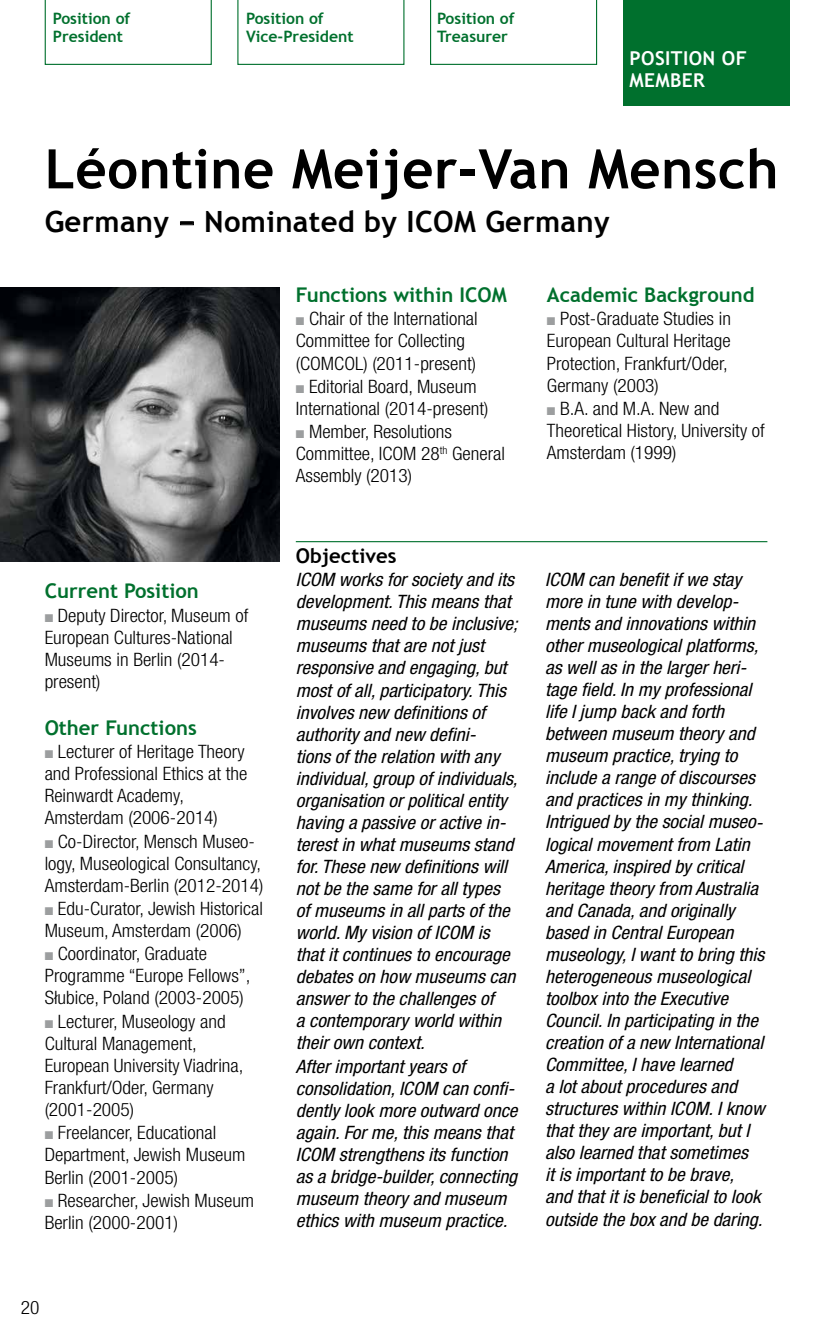
<style>
.page{position:relative;width:830px;height:1340px;background:#fff}
.page>*{position:absolute;margin:0;border:0;box-sizing:border-box;transform-origin:0 0}
.t1{font:700 54.45px "Trebuchet MS";letter-spacing:.01em;color:#000}
.t2{font:700 29.25px "Trebuchet MS";letter-spacing:.01em;color:#000}
.t3{font:700 20.25px "Trebuchet MS";color:#00702d}
.t4{font:700 20.25px "Trebuchet MS";color:#000}
.t5{font:700 19.12px/22.5px "Trebuchet MS";letter-spacing:.02em;color:#fff}
.t6{font:italic condensed 18.45px/22.1px "Helvetica Neue";color:#000;scale:1.05 1}
.t7{font:300 condensed 18.45px/22.1px "Helvetica Neue";color:#000;scale:1.05 1}
.t8{font:700 15.75px/18px "Trebuchet MS";color:#00702d}
.s1{color:#9c9e9f}
</style>
<div class="page">
<svg style="left:45px;top:0;width:167px;height:65px"></svg>
<svg style="left:237px;top:0;width:167px;height:65px"></svg>
<svg style="left:430px;top:0;width:167px;height:65px"></svg>
<img style="left:0;top:287px;width:280px;height:274px">
<div style="left:623px;top:0;width:165px;height:106px;background:#00702d"></div>
<hr style="left:296px;top:541px;width:471px;height:1px;background:#00702d">
<p class="t8" style="left:53px;top:10px;width:79px">Position of<br>President</p>
<p class="t8" style="left:246px;top:10px;width:109px">Position of<br>Vice-President</p>
<p class="t8" style="left:437px;top:10px;width:79px">Position of<br>Treasurer</p>
<p class="t5" style="left:629px;top:47px;width:119px">POSITION OF<br>MEMBER</p>
<h1 class="t1" style="left:45px;top:135px;width:735px">Léontine Meijer-Van Mensch</h1>
<h2 class="t2" style="left:45px;top:204px;width:566px">Germany − Nominated by ICOM Germany</h2>
<p class="t3" style="left:45px;top:578px;width:156px">Current Position</p>
<p class="t7" style="left:45px;top:604px;width:195px"><span class="s1">■</span> Deputy Director, Museum of<br>European Cultures-National<br>Museums in Berlin (2014- present)</p>
<p class="t3" style="left:45px;top:714px;width:154px">Other Functions</p>
<p class="t7" style="left:45px;top:740px;width:194px"><span class="s1">■</span> Lecturer of Heritage Theory and Professional Ethics at the<br>Reinwardt Academy,<br>Amsterdam (2006-2014)</p>
<p class="t7" style="left:45px;top:829px;width:210px"><span class="s1">■</span> Co-Director, Mensch Museo&shy;logy, Museological Consultancy,<br>Amsterdam-Berlin (2012-2014)</p>
<p class="t7" style="left:45px;top:897px;width:209px"><span class="s1">■</span> Edu-Curator, Jewish Historical<br>Museum, Amsterdam (2006)</p>
<p class="t7" style="left:45px;top:942px;width:197px"><span class="s1">■</span> Coordinator, Graduate<br>Programme “Europe Fellows”,<br>Słubice, Poland (2003-2005)</p>
<p class="t7" style="left:45px;top:1010px;width:191px"><span class="s1">■</span> Lecturer, Museology and<br>Cultural Management,<br>European University Viadrina,<br>Frankfurt/Oder, Germany (2001-2005)</p>
<p class="t7" style="left:45px;top:1121px;width:192px"><span class="s1">■</span> Freelancer, Educational<br>Department, Jewish Museum<br>Berlin (2001-2005)</p>
<p class="t7" style="left:45px;top:1189px;width:201px"><span class="s1">■</span> Researcher, Jewish Museum<br>Berlin (2000-2001)</p>
<p class="t7" style="left:21px;top:1296px;width:19px">20</p>
<p class="t3" style="left:296px;top:282px;width:212px">Functions within ICOM</p>
<p class="t7" style="left:296px;top:308px;width:175px"><span class="s1">■</span> Chair of the International<br>Committee for Collecting (COMCOL) (2011-present)</p>
<p class="t7" style="left:296px;top:375px;width:185px"><span class="s1">■</span> Editorial Board, Museum<br>International (2014-present)</p>
<p class="t7" style="left:296px;top:420px;width:200px"><span class="s1">■</span> Member, Resolutions<br>Committee, ICOM 28<sup>th</sup> General<br>Assembly (2013)</p>
<p class="t3" style="left:546px;top:282px;width:209px">Academic Background</p>
<p class="t7" style="left:546px;top:308px;width:177px"><span class="s1">■</span> Post-Graduate Studies in<br>European Cultural Heritage<br>Protection, Frankfurt/Oder,<br>Germany (2003)</p>
<p class="t7" style="left:546px;top:397px;width:209px"><span class="s1">■</span> B.A. and M.A. New and<br>Theoretical History, University of<br>Amsterdam (1999)</p>
<p class="t4" style="left:296px;top:543px;width:102px">Objectives</p>
<p class="t6" style="left:296px;top:568px;width:213px">ICOM works for society and its development. This means that museums need to be inclusive; museums that are not just responsive and engaging, but most of all, participatory. This involves new definitions of authority and new defini-<br>tions of the relation with any individual, group of individuals, organisation or political entity having a passive or active in&shy;terest in what museums stand for. These new definitions will not be the same for all types of museums in all parts of the world. My vision of ICOM is that it continues to encourage debates on how museums can answer to the challenges of<br>a contemporary world within their own context.<br>After important years of consolidation, ICOM can confi&shy;dently look more outward once again. For me, this means that<br>ICOM strengthens its function as a bridge-builder, connecting museum theory and museum ethics with museum practice.</p>
<p class="t6" style="left:545px;top:568px;width:210px">ICOM can benefit if we stay more in tune with develop&shy;ments and innovations within other museological platforms, as well as in the larger heri&shy;tage field. In my professional life I jump back and forth between museum theory and museum practice, trying to include a range of discourses and practices in my thinking.<br>Intrigued by the social museo&shy;logical movement from Latin<br>America, inspired by critical heritage theory from Australia and Canada, and originally based in Central European museology, I want to bring this heterogeneous museological toolbox into the Executive<br>Council. In participating in the creation of a new International<br>Committee, I have learned<br>a lot about procedures and structures within ICOM. I know that they are important, but I also learned that sometimes<br>it is important to be brave, and that it is beneficial to look outside the box and be daring.</p>
</div>
